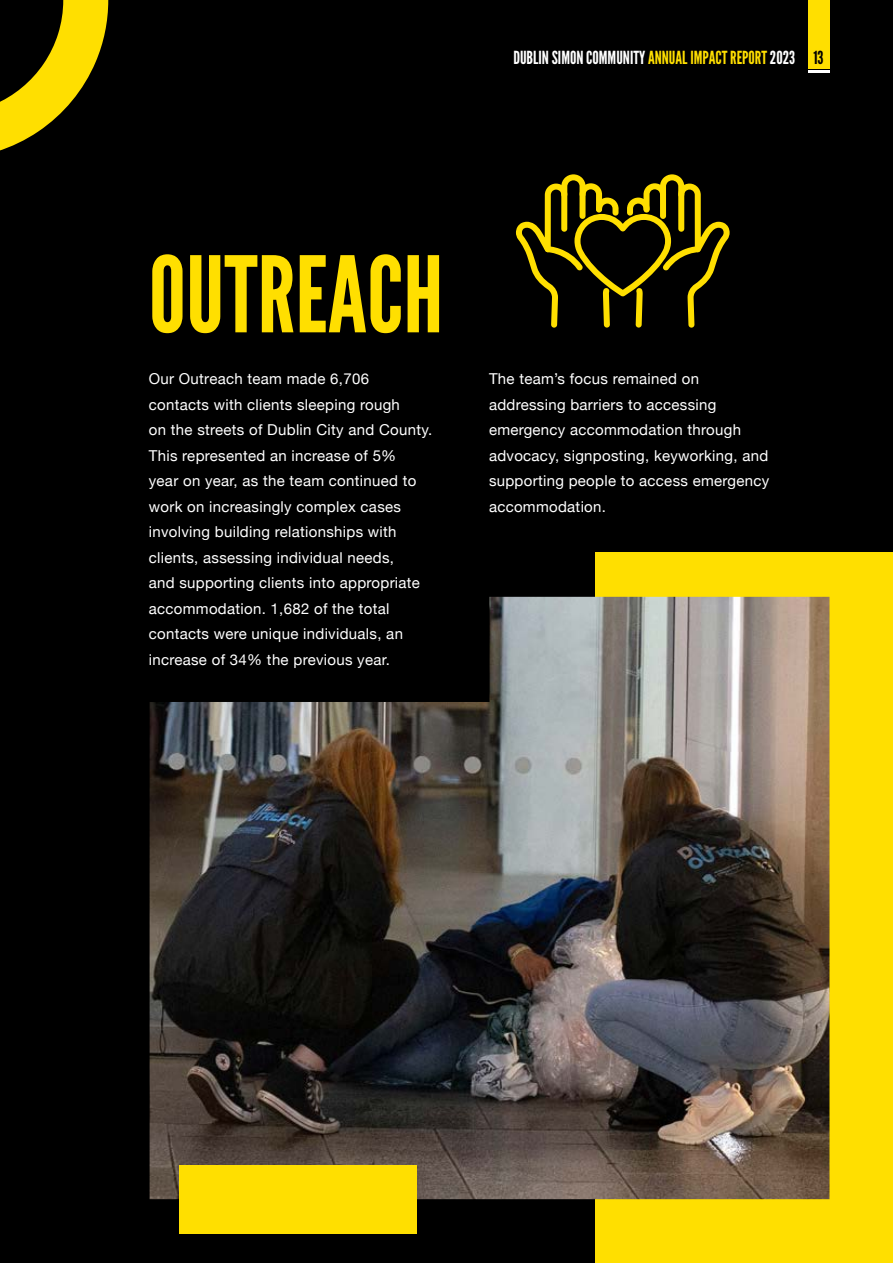
<style>
.page{position:relative;width:893px;height:1263px;background:#000}
.page>*{position:absolute;margin:0;border:0;box-sizing:border-box;transform-origin:0 0}
.t1{font:105px "League Gothic";color:#ffdf00}
.t2{font:18px "League Gothic";color:#fff}
.t3{font:15px/25.5px "Helvetica Neue";letter-spacing:.02em;color:#fff}
.s1{color:#ffdf00}
.s2{color:#000}
</style>
<div class="page">
<div style="left:595px;top:553px;width:298px;height:710px;background:#ffdf00"></div>
<img style="left:150px;top:597px;width:679px;height:602px">
<div style="left:179px;top:1165px;width:237px;height:68px;background:#ffdf00"></div>
<svg style="left:0;top:0;width:108px;height:151px"></svg>
<svg style="left:516px;top:174px;width:214px;height:154px"></svg>
<div style="left:808px;top:0;width:21px;height:68px;background:#ffdf00"></div>
<hr style="left:808px;top:70px;width:21px;height:3px;background:#fff">
<p class="t2" style="left:513px;top:51px;width:312px">DUBLIN SIMON COMMUNITY <span class="s1">ANNUAL IMPACT REPORT</span> 2023 <span class="s2">13</span></p>
<h1 class="t1" style="left:149px;top:258px;width:296px">OUTREACH</h1>
<p class="t3" style="left:149px;top:367px;width:285px">Our Outreach team made 6,706 contacts with clients sleeping rough<br>on the streets of Dublin City and County.<br>This represented an increase of 5%<br>year on year, as the team continued to work on increasingly complex cases involving building relationships with clients, assessing individual needs,<br>and supporting clients into appropriate accommodation. 1,682 of the total contacts were unique individuals, an increase of 34% the previous year.</p>
<p class="t3" style="left:489px;top:367px;width:282px">The team’s focus remained on addressing barriers to accessing emergency accommodation through advocacy, signposting, keyworking, and supporting people to access emergency accommodation.</p>
</div>
